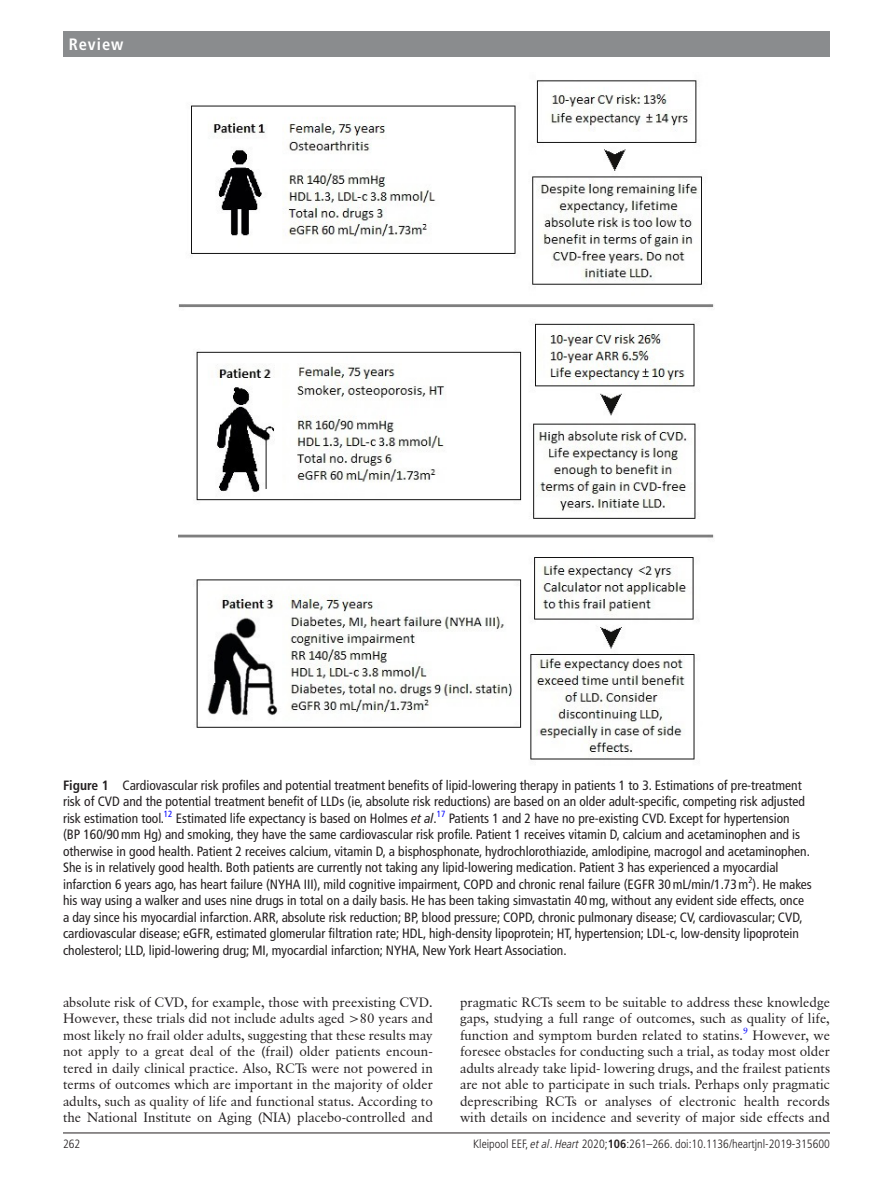
<style>
.page{position:relative;width:893px;height:1191px;background:#fff}
.page>*{position:absolute;margin:0;border:0;box-sizing:border-box;transform-origin:0 0}
.t1{font:700 condensed 16.5px "Frutiger LT Pro";letter-spacing:.055em;color:#fff}
.t2{font:condensed 13.5px/16.5px "Frutiger LT Pro";color:#231f20}
.t3{font:13.5px/16.5px "Classical Garamond BT";color:#231f20;text-align:justify}
.t4{font:300 condensed 12px "Frutiger LT Pro";color:#231f20}
.t5{font:condensed 9px "Frutiger LT Pro";color:#00f}
.s1{font-weight:700}
.s2{font-style:italic}
</style>
<div class="page">
<hr style="left:63px;top:1132px;width:767px;height:1px;background:#231f20">
<div style="left:63px;top:31px;width:767px;height:25px;background:#8a8c8e"></div>
<img style="left:178px;top:80px;width:536px;height:680px">
<p class="t1" style="left:69px;top:34px;width:56px">Review</p>
<p class="t2" style="left:63px;top:777px;width:743px"><span class="s1">Figure 1</span> Cardiovascular risk profiles and potential treatment benefits of lipid-lowering therapy in patients 1 to 3. Estimations of pre-treatment risk of CVD and the potential treatment benefit of LLDs (ie, absolute risk reductions) are based on an older adult-specific, competing risk adjusted risk estimation tool.<sup>12</sup> Estimated life expectancy is based on Holmes <span class="s2">et al</span>.</p>
<p class="t5" style="left:437px;top:808px;width:10px">17</p>
<p class="t2" style="left:63px;top:810px;width:750px;text-indent:386px">Patients 1 and 2 have no pre-existing CVD. Except for hypertension<br>(BP 160/90mm Hg) and smoking, they have the same cardiovascular risk profile. Patient 1 receives vitamin D, calcium and acetaminophen and is otherwise in good health. Patient 2 receives calcium, vitamin D, a bisphosphonate, hydrochlorothiazide, amlodipine, macrogol and acetaminophen.<br>She is in relatively good health. Both patients are currently not taking any lipid-lowering medication. Patient 3 has experienced a myocardial infarction 6 years ago, has heart failure (NYHA III), mild cognitive impairment, COPD and chronic renal failure (EGFR 30mL/min/1.73m<sup>2</sup>). He makes his way using a walker and uses nine drugs in total on a daily basis. He has been taking simvastatin 40mg, without any evident side effects, once a day since his myocardial infarction. ARR, absolute risk reduction; BP, blood pressure; COPD, chronic pulmonary disease; CV, cardiovascular; CVD, cardiovascular disease; eGFR, estimated glomerular filtration rate; HDL, high-density lipoprotein; HT, hypertension; LDL-c, low-density lipoprotein cholesterol; LLD, lipid-lowering drug; MI, myocardial infarction; NYHA, New York Heart Association.</p>
<p class="t3" style="left:63px;top:993px;width:371px">absolute risk of CVD, for example, those with preexisting CVD.<br>However, these trials did not include adults aged &gt;80 years and most likely no frail older adults, suggesting that these results may not apply to a great deal of the (frail) older patients encoun&shy;tered in daily clinical practice. Also, RCTs were not powered in terms of outcomes which are important in the majority of older adults, such as quality of life and functional status. According to the National Institute on Aging (NIA) placebo-controlled and</p>
<p class="t3" style="left:460px;top:993px;width:371px">pragmatic RCTs seem to be suitable to address these knowledge gaps, studying a full range of outcomes, such as quality of life, function and symptom burden related to statins.<sup>9</sup> However, we foresee obstacles for conducting such a trial, as today most older adults already take lipid- lowering drugs, and the frailest patients are not able to participate in such trials. Perhaps only pragmatic deprescribing RCTs or analyses of electronic health records with details on incidence and severity of major side effects and</p>
<p class="t4" style="left:63px;top:1136px;width:19px">262</p>
<p class="t4" style="left:473px;top:1136px;width:358px">Kleipool EEF, <span class="s2">et al</span>. <span class="s2">Heart</span> 2020;<span class="s1">106</span>:261–266. doi:10.1136/heartjnl-2019-315600</p>
</div>
